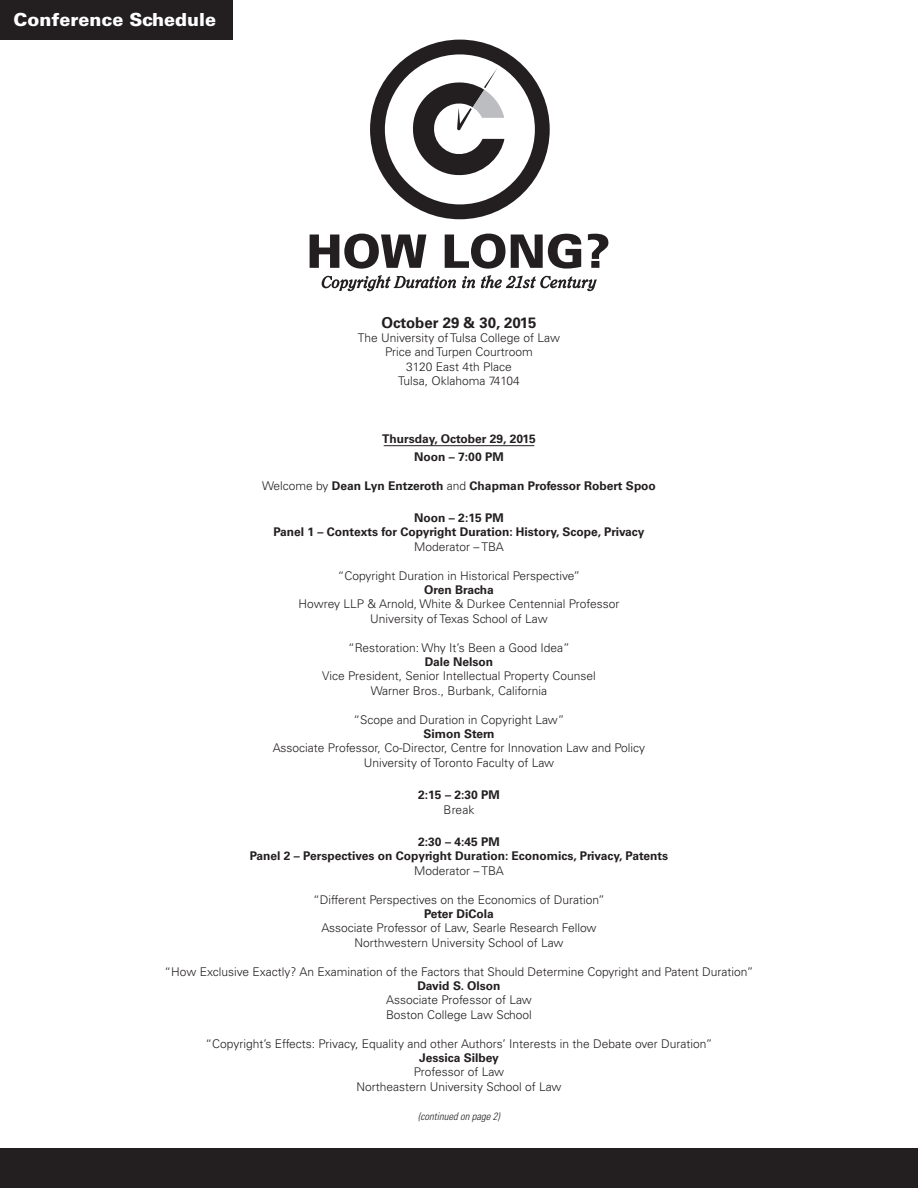
<style>
.page{position:relative;width:918px;height:1188px;background:#fff}
.page>*{position:absolute;margin:0;border:0;box-sizing:border-box;transform-origin:0 0}
.t1{font:900 18px "Univers LT Std";color:#fff}
.t2{font:700 15px "Univers LT Std";color:#231f20}
.t3{font:300 12px/14.4px "Univers LT Std";color:#231f20;text-align:center}
.t4{font:700 12px/18px "Univers LT Std";color:#231f20;text-align:center}
.t5{font:italic 300 condensed 10.5px "Univers LT Std";color:#231f20}
.s1{font-weight:300}
.s2{font-weight:700}
</style>
<div class="page">
<div style="left:0;top:0;width:232px;height:40px;background:#231f20"></div>
<hr style="left:384px;top:445px;width:150px;height:1px;background:#231f20">
<svg style="left:322px;top:275px;width:134px;height:16px"></svg>
<svg style="left:462px;top:276px;width:13px;height:12px"></svg>
<svg style="left:481px;top:275px;width:116px;height:16px"></svg>
<svg style="left:310px;top:234px;width:116px;height:35px"></svg>
<svg style="left:445px;top:234px;width:60px;height:35px"></svg>
<svg style="left:511px;top:234px;width:70px;height:35px"></svg>
<svg style="left:588px;top:234px;width:20px;height:34px"></svg>
<svg style="left:370px;top:40px;width:180px;height:179px"></svg>
<div style="left:0;top:1148px;width:918px;height:40px;background:#231f20"></div>
<p class="t1" style="left:14px;top:8px;width:204px">Conference Schedule</p>
<p class="t2" style="left:381px;top:314px;width:157px">October 29 &amp; 30, 2015</p>
<p class="t3" style="left:358px;top:331px;width:204px">The University of Tulsa College of Law<br>Price and Turpen Courtroom<br>3120 East 4th Place<br>Tulsa, Oklahoma 74104</p>
<p class="t4" style="left:382px;top:430px;width:155px">Thursday, October 29, 2015<br>Noon – 7:00 PM</p>
<p class="t4" style="left:262px;top:477px;width:395px"><span class="s1">Welcome by</span> Dean Lyn Entzeroth <span class="s1">and</span> Chapman Professor Robert Spoo</p>
<p class="t4" style="left:414px;top:509px;width:91px">Noon – 2:15 PM</p>
<p class="t4" style="left:273px;top:523px;width:373px">Panel 1 – Contexts for Copyright Duration: History, Scope, Privacy</p>
<p class="t3" style="left:414px;top:539px;width:91px">Moderator – TBA</p>
<p class="t3" style="left:338px;top:568px;width:244px">“Copyright Duration in Historical Perspective”</p>
<p class="t3" style="left:299px;top:583px;width:322px"><span class="s2">Oren Bracha<br></span>Howrey LLP &amp; Arnold, White &amp; Durkee Centennial Professor</p>
<p class="t3" style="left:370px;top:611px;width:179px">University of Texas School of Law</p>
<p class="t3" style="left:348px;top:640px;width:223px">“Restoration: Why It’s Been a Good Idea”</p>
<p class="t4" style="left:425px;top:653px;width:70px">Dale Nelson</p>
<p class="t3" style="left:322px;top:669px;width:275px">Vice President, Senior Intellectual Property Counsel</p>
<p class="t3" style="left:371px;top:683px;width:178px">Warner Bros., Burbank, California</p>
<p class="t3" style="left:354px;top:712px;width:212px">“Scope and Duration in Copyright Law”</p>
<p class="t4" style="left:423px;top:725px;width:73px">Simon Stern</p>
<p class="t3" style="left:273px;top:741px;width:374px">Associate Professor, Co-Director, Centre for Innovation Law and Policy</p>
<p class="t3" style="left:364px;top:755px;width:192px">University of Toronto Faculty of Law</p>
<p class="t4" style="left:418px;top:786px;width:83px">2:15 – 2:30 PM</p>
<p class="t3" style="left:444px;top:802px;width:32px">Break</p>
<p class="t4" style="left:418px;top:833px;width:83px">2:30 – 4:45 PM</p>
<p class="t4" style="left:250px;top:847px;width:420px">Panel 2 – Perspectives on Copyright Duration: Economics, Privacy, Patents</p>
<p class="t3" style="left:414px;top:863px;width:91px">Moderator – TBA</p>
<p class="t3" style="left:313px;top:892px;width:293px">“Different Perspectives on the Economics of Duration”</p>
<p class="t4" style="left:424px;top:905px;width:71px">Peter DiCola</p>
<p class="t3" style="left:321px;top:921px;width:277px">Associate Professor of Law, Searle Research Fellow</p>
<p class="t3" style="left:355px;top:935px;width:210px">Northwestern University School of Law</p>
<p class="t3" style="left:165px;top:964px;width:590px">“How Exclusive Exactly? An Examination of the Factors that Should Determine Copyright and Patent Duration”</p>
<p class="t4" style="left:418px;top:977px;width:84px">David S. Olson</p>
<p class="t3" style="left:386px;top:993px;width:147px">Associate Professor of Law</p>
<p class="t3" style="left:386px;top:1007px;width:147px">Boston College Law School</p>
<p class="t3" style="left:206px;top:1036px;width:508px">“Copyright’s Effects: Privacy, Equality and other Authors’ Interests in the Debate over Duration” <span class="s2">Jessica Silbey<br></span>Professor of Law<br>Northeastern University School of Law</p>
<p class="t5" style="left:418px;top:1110px;width:83px">(continued on page 2)</p>
</div>
